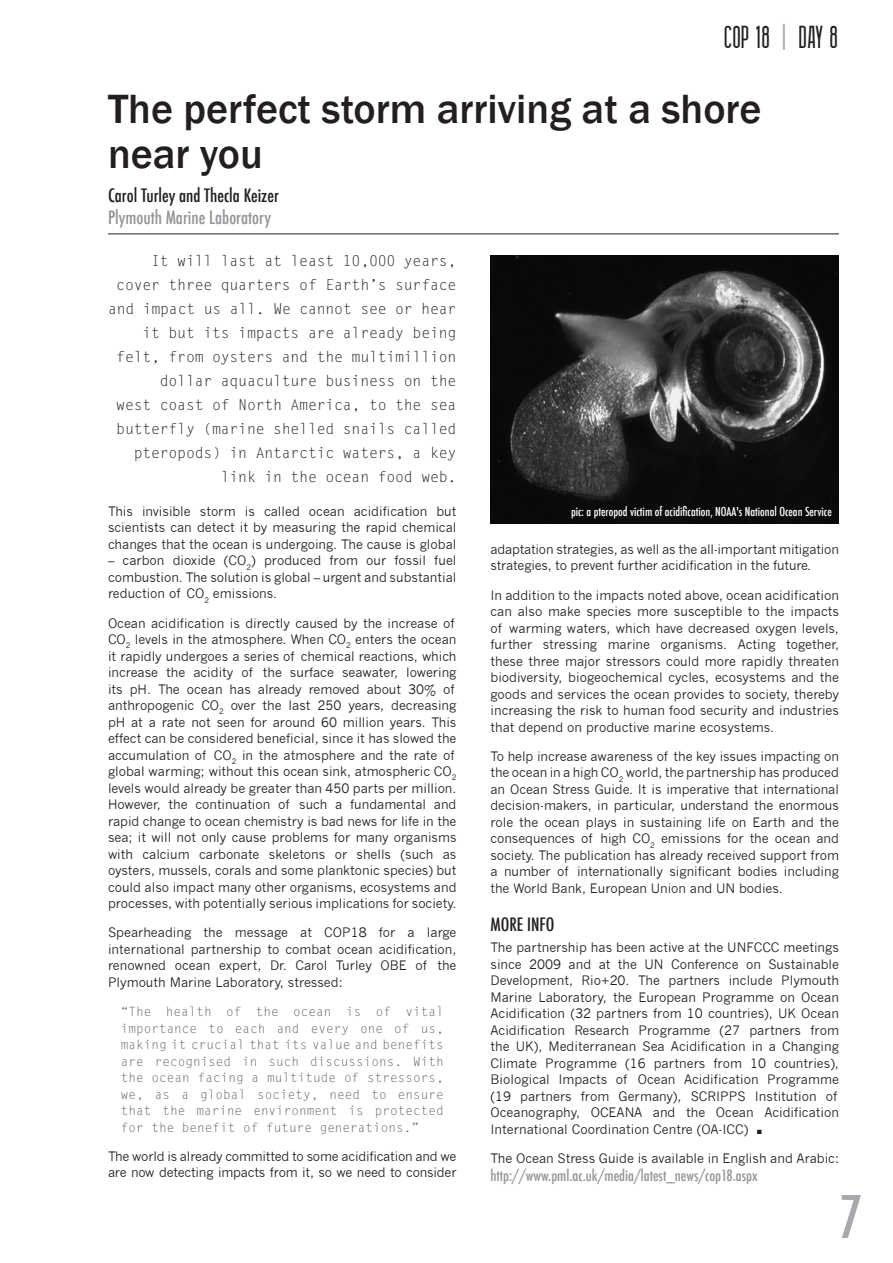
<style>
.page{position:relative;width:893px;height:1263px;background:#fff}
.page>*{position:absolute;margin:0;border:0;box-sizing:border-box;transform-origin:0 0}
.t1{font:500 condensed 57px "Futura";color:#a8a9ad}
.Body_text{font:45px "News Gothic";color:#231f20}
.Heading{font:500 42px/45px "Franklin Gothic";color:#231f20}
.t2{font:28.5px "Berlin Email";color:#231f20}
.Byline_and_text_subh{font:500 condensed 18px "Futura";color:#231f20}
.Byline_company{font:500 condensed 18px "Futura";color:#939598}
.Intro_para_small{font:15px/24px "Letter Gothic Std";letter-spacing:-.02em;color:#231f20;text-align:right}
.Body_text-2{font:500 condensed 15px "Futura";color:#939598}
.Body_text-3{font:12.75px/16.5px "News Gothic";color:#231f20;text-align:justify}
.Pull_Quote{font:12.75px/16.5px "Letter Gothic Std";color:#636366;text-align:justify}
.t3{font:500 condensed 12px "Futura";color:#fff}
.s1{color:#a8a9ad}
</style>
<div class="page">
<hr style="left:108px;top:234px;width:731px;height:1px;background:#231f20">
<img style="left:490px;top:255px;width:349px;height:268px">
<h3 class="t2" style="left:725px;top:20px;width:116px">COP 18 <span class="s1">|</span> DAY 8</h3>
<p class="Heading" style="left:108px;top:87px;width:655px">The perfect storm arriving at a shore near you</p>
<p class="Byline_and_text_subh" style="left:108px;top:184px;width:172px">Carol Turley and Thecla Keizer</p>
<p class="Byline_company" style="left:108px;top:205px;width:165px">Plymouth Marine Laboratory</p>
<p class="Intro_para_small" style="left:108px;top:249px;width:350px">It will last at least 10,000 years, cover three quarters of Earth’s surface and impact us all. We cannot see or hear it but its impacts are already being felt, from oysters and the multimillion dollar aquaculture business on the<br>west coast of North America, to the sea butterfly (marine shelled snails called pteropods) in Antarctic waters, a key link in the ocean food web.</p>
<p class="Body_text-3" style="left:108px;top:503px;width:350px">This invisible storm is called ocean acidification but scientists can detect it by measuring the rapid chemical changes that the ocean is undergoing. The cause is global</p>
<p class="Body_text-3" style="left:108px;top:552px;width:350px">– carbon dioxide (CO<sub>2</sub>) produced from our fossil fuel combustion. The solution is global – urgent and substantial reduction of CO<sub>2</sub> emissions.</p>
<p class="Body_text-3" style="left:108px;top:615px;width:350px;text-align:left">Ocean acidification is directly caused by the increase of CO<sub>2</sub> levels in the atmosphere. When CO<sub>2</sub> enters the ocean it rapidly undergoes a series of chemical reactions, which increase the acidity of the surface seawater, lowering its pH. The ocean has already removed about 30% of anthropogenic CO<sub>2</sub> over the last 250 years, decreasing pH at a rate not seen for around 60 million years. This effect can be considered beneficial, since it has slowed the accumulation of CO<sub>2</sub> in the atmosphere and the rate of global warming; without this ocean sink, atmospheric CO<sub>2 </sub>levels would already be greater than 450 parts per million.<br>However, the continuation of such a fundamental and rapid change to ocean chemistry is bad news for life in the sea; it will not only cause problems for many organisms with calcium carbonate skeletons or shells (such as oysters, mussels, corals and some planktonic species) but could also impact many other organisms, ecosystems and processes, with potentially serious implications for society.</p>
<p class="Body_text-3" style="left:108px;top:924px;width:350px">Spearheading the message at COP18 for a large international partnership to combat ocean acidification, renowned ocean expert, Dr. Carol Turley OBE of the Plymouth Marine Laboratory, stressed:</p>
<p class="Pull_Quote" style="left:121px;top:1004px;width:324px">“The health of the ocean is of vital importance to each and every one of us, making it crucial that its value and benefits are recognised in such discussions. With the ocean facing a multitude of stressors, we, as a global society, need to ensure that the marine environment is protected for the benefit of future generations.”</p>
<p class="Body_text-3" style="left:108px;top:1148px;width:350px">The world is already committed to some acidification and we are now detecting impacts from it, so we need to consider</p>
<p class="t3" style="left:571px;top:504px;width:262px">pic: a pteropod victim of acidification, NOAA's National Ocean Service</p>
<p class="Body_text-3" style="left:490px;top:541px;width:350px">adaptation strategies, as well as the all-important mitigation strategies, to prevent further acidification in the future.</p>
<p class="Body_text-3" style="left:490px;top:587px;width:350px">In addition to the impacts noted above, ocean acidification can also make species more susceptible to the impacts of warming waters, which have decreased oxygen levels, further stressing marine organisms. Acting together, these three major stressors could more rapidly threaten biodiversity, biogeochemical cycles, ecosystems and the goods and services the ocean provides to society, thereby increasing the risk to human food security and industries that depend on productive marine ecosystems.</p>
<p class="Body_text-3" style="left:490px;top:748px;width:350px">To help increase awareness of the key issues impacting on the ocean in a high CO<sub>2</sub> world, the partnership has produced an Ocean Stress Guide. It is imperative that international decision-makers, in particular, understand the enormous role the ocean plays in sustaining life on Earth and the consequences of high CO<sub>2</sub> emissions for the ocean and society. The publication has already received support from a number of internationally significant bodies including the World Bank, European Union and UN bodies.</p>
<p class="Byline_and_text_subh" style="left:490px;top:913px;width:66px">MORE INFO</p>
<p class="Body_text-3" style="left:490px;top:939px;width:350px;text-align:left">The partnership has been active at the UNFCCC meetings since 2009 and at the UN Conference on Sustainable Development, Rio+20. The partners include Plymouth Marine Laboratory, the European Programme on Ocean Acidification (32 partners from 10 countries), UK Ocean Acidification Research Programme (27 partners from the UK), Mediterranean Sea Acidification in a Changing Climate Programme (16 partners from 10 countries), Biological Impacts of Ocean Acidification Programme (19 partners from Germany), SCRIPPS Institution of Oceanography, OCEANA and the Ocean Acidification International Coordination Centre (OA-ICC)</p>
<p class="Body_text" style="left:752px;top:1091px;width:16px">.</p>
<p class="Body_text-3" style="left:490px;top:1150px;width:350px">The Ocean Stress Guide is available in English and Arabic:</p>
<p class="Body_text-2" style="left:490px;top:1166px;width:269px">http://www.pml.ac.uk/media/latest_news/cop18.aspx</p>
<h1 class="t1" style="left:839px;top:1180px;width:25px">7</h1>
</div>
